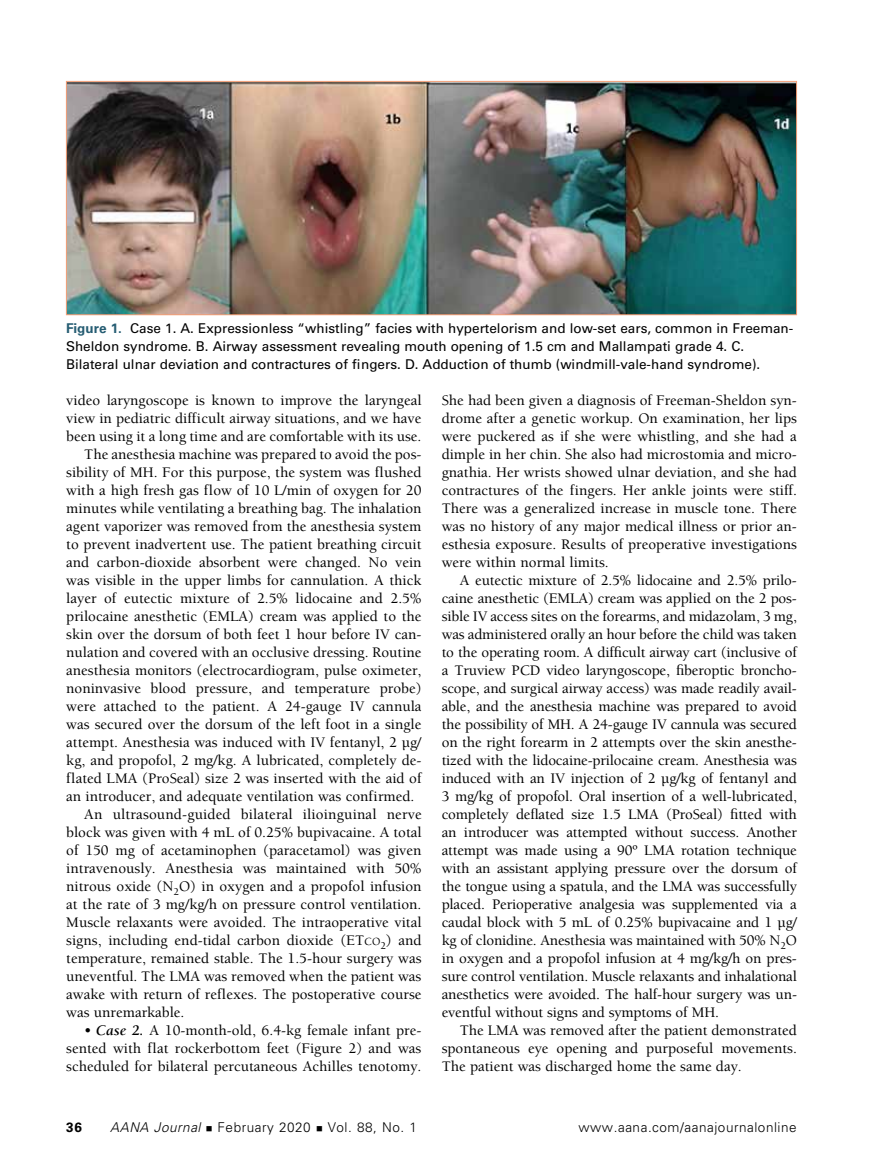
<style>
.page{position:relative;width:878px;height:1175px;background:#fff}
.page>*{position:absolute;margin:0;border:0;box-sizing:border-box;transform-origin:0 0}
.t1{font:500 15px/18px "Berkeley";color:#000;text-align:justify}
.t2{font:13.5px/18px "Univers";color:#000}
.t3{font:300 13.5px "Univers";letter-spacing:.04em;color:#000}
.t4{font:700 13.5px "Univers";color:#000}
.s1{font-weight:700;color:#265d73}
.s2{font-size:11.25px}
.s3{font-weight:700;font-style:italic}
.s4{font-style:italic}
</style>
<div class="page">
<img style="left:68px;top:83px;width:726px;height:230px">
<div style="left:66px;top:81px;width:730px;height:234px;border:1px solid #f49f77"></div>
<p class="t2" style="left:66px;top:319px;width:728px"><span class="s1">Figure 1.</span> Case 1. A. Expressionless “whistling” facies with hypertelorism and low-set ears, common in Freeman-<br>Sheldon syndrome. B. Airway assessment revealing mouth opening of 1.5 cm and Mallampati grade 4. C.<br>Bilateral ulnar deviation and contractures of fingers. D. Adduction of thumb (windmill-vale-hand syndrome).</p>
<p class="t1" style="left:66px;top:392px;width:357px">video laryngoscope is known to improve the laryngeal</p>
<p class="t1" style="left:66px;top:410px;width:356px">view in pediatric difficult airway situations, and we have</p>
<p class="t1" style="left:66px;top:428px;width:357px">been using it a long time and are comfortable with its use.</p>
<p class="t1" style="left:84px;top:446px;width:339px">The anesthesia machine was prepared to avoid the pos-</p>
<p class="t1" style="left:66px;top:464px;width:357px">sibility of MH. For this purpose, the system was flushed</p>
<p class="t1" style="left:66px;top:482px;width:357px">with a high fresh gas flow of 10 L/min of oxygen for 20</p>
<p class="t1" style="left:66px;top:500px;width:357px">minutes while ventilating a breathing bag. The inhalation</p>
<p class="t1" style="left:66px;top:518px;width:356px">agent vaporizer was removed from the anesthesia system</p>
<p class="t1" style="left:66px;top:536px;width:356px">to prevent inadvertent use. The patient breathing circuit</p>
<p class="t1" style="left:66px;top:554px;width:357px">and carbon-dioxide absorbent were changed. No vein</p>
<p class="t1" style="left:66px;top:572px;width:357px">was visible in the upper limbs for cannulation. A thick</p>
<p class="t1" style="left:66px;top:590px;width:357px">layer of eutectic mixture of 2.5% lidocaine and 2.5%</p>
<p class="t1" style="left:66px;top:608px;width:357px">prilocaine anesthetic (EMLA) cream was applied to the</p>
<p class="t1" style="left:66px;top:626px;width:356px">skin over the dorsum of both feet 1 hour before IV can-</p>
<p class="t1" style="left:66px;top:644px;width:357px">nulation and covered with an occlusive dressing. Routine</p>
<p class="t1" style="left:66px;top:662px;width:357px">anesthesia monitors (electrocardiogram, pulse oximeter,</p>
<p class="t1" style="left:66px;top:680px;width:357px">noninvasive blood pressure, and temperature probe)</p>
<p class="t1" style="left:66px;top:698px;width:357px">were attached to the patient. A 24-gauge IV cannula</p>
<p class="t1" style="left:66px;top:716px;width:356px">was secured over the dorsum of the left foot in a single</p>
<p class="t1" style="left:66px;top:734px;width:356px">attempt. Anesthesia was induced with IV fentanyl, 2 μg/</p>
<p class="t1" style="left:66px;top:752px;width:357px">kg, and propofol, 2 mg/kg. A lubricated, completely de-</p>
<p class="t1" style="left:66px;top:770px;width:357px">flated LMA (ProSeal) size 2 was inserted with the aid of</p>
<p class="t1" style="left:66px;top:788px;width:349px">an introducer, and adequate ventilation was confirmed.</p>
<p class="t1" style="left:84px;top:806px;width:339px">An ultrasound-guided bilateral ilioinguinal nerve</p>
<p class="t1" style="left:66px;top:824px;width:357px">block was given with 4 mL of 0.25% bupivacaine. A total</p>
<p class="t1" style="left:66px;top:842px;width:357px">of 150 mg of acetaminophen (paracetamol) was given</p>
<p class="t1" style="left:66px;top:860px;width:356px">intravenously. Anesthesia was maintained with 50%</p>
<p class="t1" style="left:66px;top:878px;width:356px">nitrous oxide (N<sub>2</sub>O) in oxygen and a propofol infusion</p>
<p class="t1" style="left:66px;top:896px;width:356px">at the rate of 3 mg/kg/h on pressure control ventilation.</p>
<p class="t1" style="left:66px;top:914px;width:357px">Muscle relaxants were avoided. The intraoperative vital</p>
<p class="t1" style="left:66px;top:932px;width:357px">signs, including end-tidal carbon dioxide (ET<span class="s2">co</span><sub>2</sub>) and</p>
<p class="t1" style="left:66px;top:950px;width:357px">temperature, remained stable. The 1.5-hour surgery was</p>
<p class="t1" style="left:66px;top:968px;width:356px">uneventful. The LMA was removed when the patient was</p>
<p class="t1" style="left:66px;top:986px;width:357px">awake with return of reflexes. The postoperative course</p>
<p class="t1" style="left:66px;top:1004px;width:120px">was unremarkable.</p>
<p class="t1" style="left:66px;top:1022px;width:357px;text-indent:18px">• <span class="s3">Case 2.</span> A 10-month-old, 6.4-kg female infant pre&shy;sented with flat rockerbottom feet (Figure 2) and was scheduled for bilateral percutaneous Achilles tenotomy.</p>
<p class="t1" style="left:441px;top:392px;width:357px">She had been given a diagnosis of Freeman-Sheldon syn&shy;drome after a genetic workup. On examination, her lips were puckered as if she were whistling, and she had a dimple in her chin. She also had microstomia and micro&shy;gnathia. Her wrists showed ulnar deviation, and she had contractures of the fingers. Her ankle joints were stiff.<br>There was a generalized increase in muscle tone. There was no history of any major medical illness or prior an&shy;esthesia exposure. Results of preoperative investigations were within normal limits.</p>
<p class="t1" style="left:441px;top:572px;width:357px;text-indent:18px">A eutectic mixture of 2.5% lidocaine and 2.5% prilo&shy;caine anesthetic (EMLA) cream was applied on the 2 pos&shy;sible IV access sites on the forearms, and midazolam, 3 mg, was administered orally an hour before the child was taken to the operating room. A difficult airway cart (inclusive of a Truview PCD video laryngoscope, fiberoptic broncho&shy;scope, and surgical airway access) was made readily avail&shy;able, and the anesthesia machine was prepared to avoid the possibility of MH. A 24-gauge IV cannula was secured on the right forearm in 2 attempts over the skin anesthe&shy;tized with the lidocaine-prilocaine cream. Anesthesia was induced with an IV injection of 2 μg/kg of fentanyl and 3 mg/kg of propofol. Oral insertion of a well-lubricated, completely deflated size 1.5 LMA (ProSeal) fitted with an introducer was attempted without success. Another attempt was made using a 90º LMA rotation technique with an assistant applying pressure over the dorsum of the tongue using a spatula, and the LMA was successfully placed. Perioperative analgesia was supplemented via a caudal block with 5 mL of 0.25% bupivacaine and 1 μg/ kg of clonidine. Anesthesia was maintained with 50% N<sub>2</sub>O in oxygen and a propofol infusion at 4 mg/kg/h on pres&shy;sure control ventilation. Muscle relaxants and inhalational anesthetics were avoided. The half-hour surgery was un&shy;eventful without signs and symptoms of MH.</p>
<p class="t1" style="left:441px;top:1022px;width:357px;text-indent:18px">The LMA was removed after the patient demonstrated spontaneous eye opening and purposeful movements.<br>The patient was discharged home the same day.</p>
<p class="t4" style="left:66px;top:1119px;width:17px">36</p>
<p class="t3" style="left:110px;top:1119px;width:308px"><span class="s4">AANA Journal</span> ■ February 2020 ■ Vol. 88, No. 1</p>
<p class="t3" style="left:578px;top:1119px;width:220px">www.aana.com/aanajournalonline</p>
</div>
